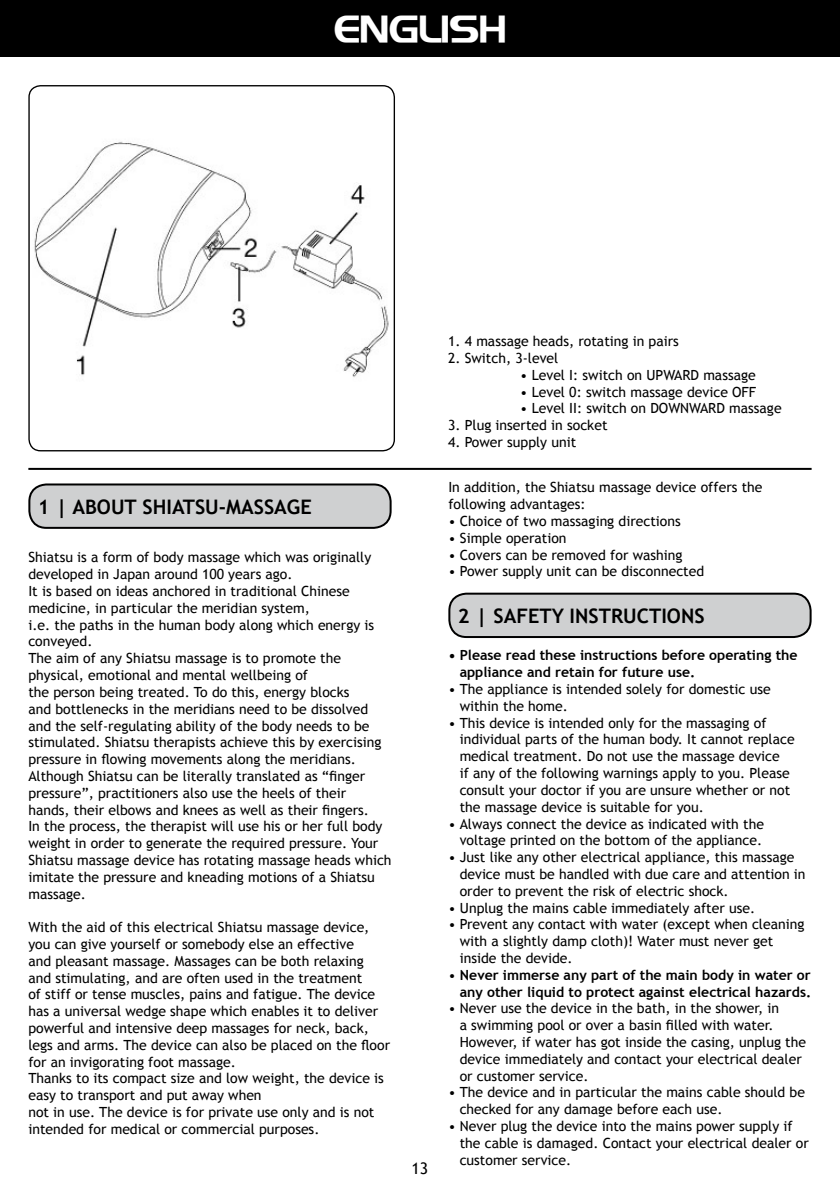
<style>
.page{position:relative;width:840px;height:1191px;background:#fff}
.page>*{position:absolute;margin:0;border:0;box-sizing:border-box;transform-origin:0 0}
.t1{font:36px "Longview";color:#fff}
.t2{font:700 20px "Trebuchet MS";color:#000}
.t3{font:16px "Trebuchet MS";color:#000}
.t4{font:14px/16.8px "Trebuchet MS";color:#000}
.t5{font:700 14px/16.8px "Trebuchet MS";color:#000}
.s1{font-weight:400}
</style>
<div class="page">
<div style="left:0;top:0;width:839px;height:57px;background:#000"></div>
<hr style="left:28px;top:468px;width:783px;height:2px;background:#000">
<div style="left:449px;top:593px;width:361px;height:44px;background:#cfd0d1;border-radius:17px"></div>
<div style="left:448px;top:592px;width:363px;height:46px;border:2px solid #000;border-radius:17px"></div>
<img style="left:34px;top:141px;width:355px;height:236px">
<div style="left:28px;top:85px;width:367px;height:366px;border:1px solid #000;border-radius:12px"></div>
<div style="left:29px;top:484px;width:361px;height:44px;background:#cfd0d1;border-radius:17px"></div>
<div style="left:28px;top:483px;width:363px;height:46px;border:2px solid #000;border-radius:17px"></div>
<h1 class="t1" style="left:333px;top:7px;width:174px">ENGLISH</h1>
<h2 class="t2" style="left:38px;top:494px;width:275px">1 | about shiatsu-massage</h2>
<p class="t4" style="left:28px;top:549px;width:364px">Shiatsu is a form of body massage which was originally developed in Japan around 100 years ago.<br>It is based on ideas anchored in traditional Chinese medicine, in particular the meridian system,<br>i.e. the paths in the human body along which energy is conveyed.<br>The aim of any Shiatsu massage is to promote the physical, emotional and mental wellbeing of<br>the person being treated. To do this, energy blocks<br>and bottlenecks in the meridians need to be dissolved and the self-regulating ability of the body needs to be stimulated. Shiatsu therapists achieve this by exercising pressure in flowing movements along the meridians.<br>Although Shiatsu can be literally translated as “finger pressure”, practitioners also use the heels of their<br>hands, their elbows and knees as well as their fingers.<br>In the process, the therapist will use his or her full body weight in order to generate the required pressure. Your Shiatsu massage device has rotating massage heads which imitate the pressure and kneading motions of a Shiatsu massage.</p>
<p class="t4" style="left:28px;top:919px;width:363px">With the aid of this electrical Shiatsu massage device, you can give yourself or somebody else an effective<br>and pleasant massage. Massages can be both relaxing and stimulating, and are often used in the treatment<br>of stiff or tense muscles, pains and fatigue. The device has a universal wedge shape which enables it to deliver powerful and intensive deep massages for neck, back, legs and arms. The device can also be placed on the floor for an invigorating foot massage.<br>Thanks to its compact size and low weight, the device is easy to transport and put away when<br>not in use. The device is for private use only and is not intended for medical or commercial purposes.</p>
<p class="t3" style="left:411px;top:1159px;width:18px">13</p>
<p class="t4" style="left:448px;top:333px;width:232px">1. 4 massage heads, rotating in pairs</p>
<p class="t4" style="left:448px;top:350px;width:112px">2. Switch, 3-level</p>
<p class="t4" style="left:520px;top:366px;width:237px">• Level I: switch on UPWARD massage</p>
<p class="t4" style="left:520px;top:383px;width:229px">• Level 0: switch massage device OFF</p>
<p class="t4" style="left:520px;top:400px;width:263px">• Level II: switch on DOWNWARD massage</p>
<p class="t4" style="left:448px;top:417px;width:161px">3. Plug inserted in socket</p>
<p class="t4" style="left:448px;top:434px;width:130px">4. Power supply unit</p>
<p class="t4" style="left:448px;top:479px;width:315px">In addition, the Shiatsu massage device offers the following advantages:</p>
<p class="t4" style="left:448px;top:513px;width:234px">• Choice of two massaging directions</p>
<p class="t4" style="left:448px;top:529px;width:120px">• Simple operation</p>
<p class="t4" style="left:448px;top:546px;width:235px">• Covers can be removed for washing</p>
<p class="t4" style="left:448px;top:563px;width:257px">• Power supply unit can be disconnected</p>
<h2 class="t2" style="left:457px;top:603px;width:49px">2 | SAFETY</h2>
<h2 class="t2" style="left:569px;top:603px;width:136px">instructions</h2>
<p class="t5" style="left:459px;top:647px;width:339px;text-indent:-11px">• Please read these instructions before operating the appliance and retain for future use.</p>
<p class="t4" style="left:459px;top:681px;width:312px;text-indent:-11px">• The appliance is intended solely for domestic use within the home.</p>
<p class="t4" style="left:459px;top:714px;width:336px;text-indent:-11px">• This device is intended only for the massaging of individual parts of the human body. It cannot replace medical treatment. Do not use the massage device<br>if any of the following warnings apply to you. Please consult your doctor if you are unsure whether or not the massage device is suitable for you.</p>
<p class="t4" style="left:448px;top:815px;width:317px;text-align:right">• Always connect the device as indicated with the voltage printed on the bottom of the appliance.</p>
<p class="t4" style="left:459px;top:849px;width:347px;text-indent:-11px">• Just like any other electrical appliance, this massage device must be handled with due care and attention in order to prevent the risk of electric shock.</p>
<p class="t4" style="left:448px;top:899px;width:308px">• Unplug the mains cable immediately after use.</p>
<p class="t4" style="left:459px;top:916px;width:346px;text-indent:-11px">• Prevent any contact with water (except when cleaning with a slightly damp cloth)! Water must never get inside the devide.</p>
<p class="t5" style="left:448px;top:966px;width:364px;text-align:right"><span class="s1">•</span> Never immerse any part of the main body in water or any other liquid to protect against electrical hazards.</p>
<p class="t4" style="left:459px;top:1000px;width:348px;text-indent:-11px">• Never use the device in the bath, in the shower, in<br>a swimming pool or over a basin filled with water.<br>However, if water has got inside the casing, unplug the device immediately and contact your electrical dealer or customer service.</p>
<p class="t4" style="left:459px;top:1084px;width:346px;text-indent:-11px">• The device and in particular the mains cable should be checked for any damage before each use.</p>
<p class="t4" style="left:459px;top:1117px;width:350px;text-indent:-11px">• Never plug the device into the mains power supply if the cable is damaged. Contact your electrical dealer or customer service.</p>
</div>
